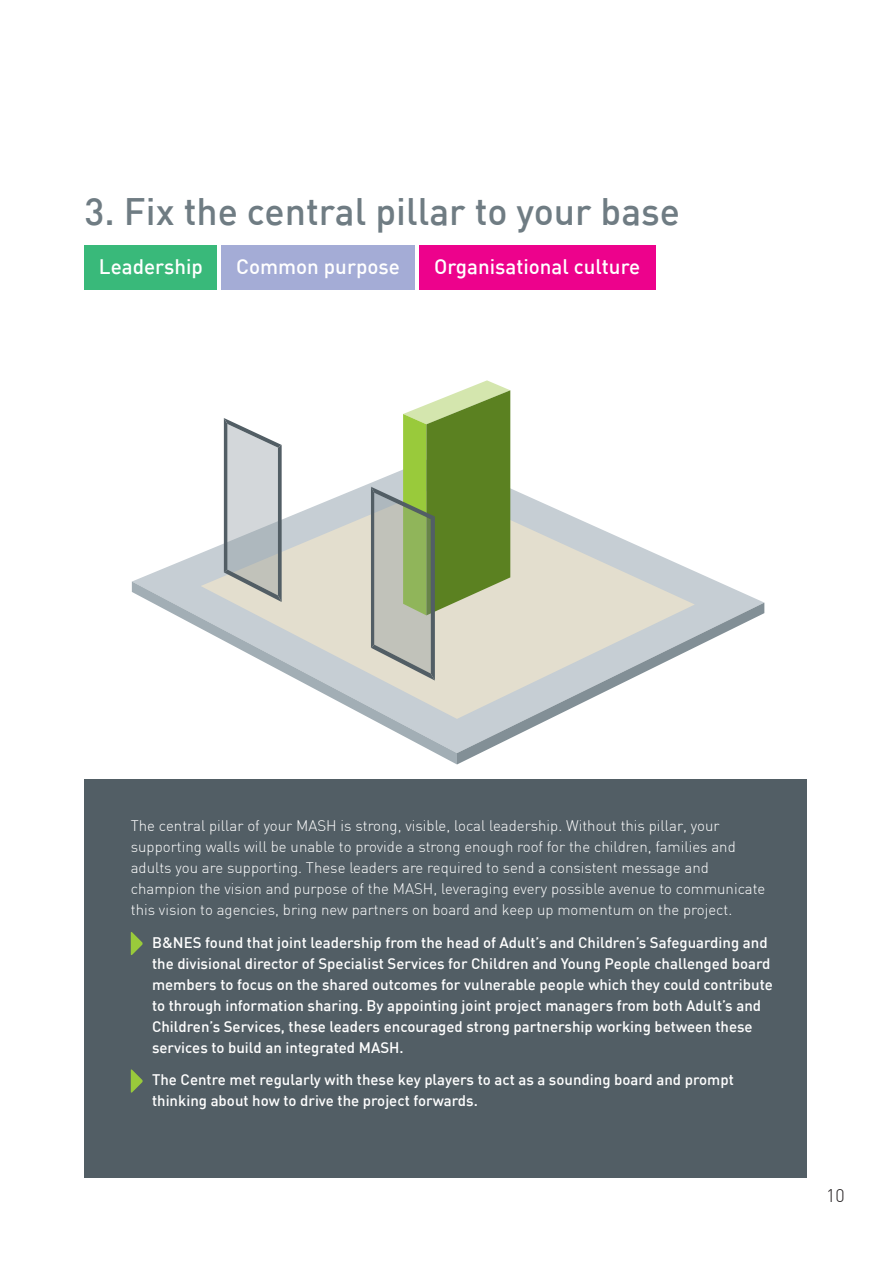
<style>
.page{position:relative;width:893px;height:1263px;background:#fff}
.page>*{position:absolute;margin:0;border:0;box-sizing:border-box;transform-origin:0 0}
.Heading_4{font:500 37.5px "DIN";color:#6f7c83}
.Heading_3{font:500 20.55px "DIN";color:#fff}
.t1{font:300 18px "DIN";color:#231f20}
.Bullets{font:500 15px/21px "DIN";color:#fff}
.Body_Copy{font:300 15px/21px "DIN";color:#fff}
</style>
<div class="page">
<div style="left:85px;top:779px;width:722px;height:399px;background:#525e65"></div>
<svg style="left:134px;top:455px;width:630px;height:148px"></svg>
<svg style="left:457px;top:603px;width:307px;height:161px"></svg>
<svg style="left:132px;top:581px;width:325px;height:183px"></svg>
<svg style="left:201px;top:486px;width:494px;height:233px"></svg>
<svg style="left:224px;top:418px;width:58px;height:184px;background:#bbc0c2"></svg>
<svg style="left:371px;top:380px;width:139px;height:300px;background:#a0b27e"></svg>
<svg style="left:131px;top:932px;width:12px;height:23px"></svg>
<svg style="left:131px;top:1069px;width:12px;height:24px"></svg>
<div style="left:85px;top:245px;width:132px;height:44px;background:#39b97a"></div>
<div style="left:419px;top:245px;width:236px;height:44px;background:#ed028c"></div>
<div style="left:221px;top:245px;width:193px;height:44px;background:#a4acd6"></div>
<p class="Heading_4" style="left:85px;top:187px;width:597px">3. Fix the central pillar to your base</p>
<p class="Heading_3" style="left:99px;top:253px;width:105px">Leadership</p>
<p class="Heading_3" style="left:236px;top:253px;width:165px">Common purpose</p>
<p class="Heading_3" style="left:434px;top:253px;width:207px">Organisational culture</p>
<p class="Body_Copy" style="left:131px;top:815px;width:636px">The central pillar of your MASH is strong, visible, local leadership. Without this pillar, your supporting walls will be unable to provide a strong enough roof for the children, families and adults you are supporting. These leaders are required to send a consistent message and champion the vision and purpose of the MASH, leveraging every possible avenue to communicate this vision to agencies, bring new partners on board and keep up momentum on the project.</p>
<p class="Bullets" style="left:152px;top:931px;width:622px">B&amp;NES found that joint leadership from the head of Adult’s and Children’s Safeguarding and the divisional director of Specialist Services for Children and Young People challenged board members to focus on the shared outcomes for vulnerable people which they could contribute to through information sharing. By appointing joint project managers from both Adult’s and Children’s Services, these leaders encouraged strong partnership working between these services to build an integrated MASH.</p>
<p class="Bullets" style="left:152px;top:1069px;width:583px">The Centre met regularly with these key players to act as a sounding board and prompt thinking about how to drive the project forwards.</p>
<p class="t1" style="left:826px;top:1184px;width:20px">10</p>
</div>
